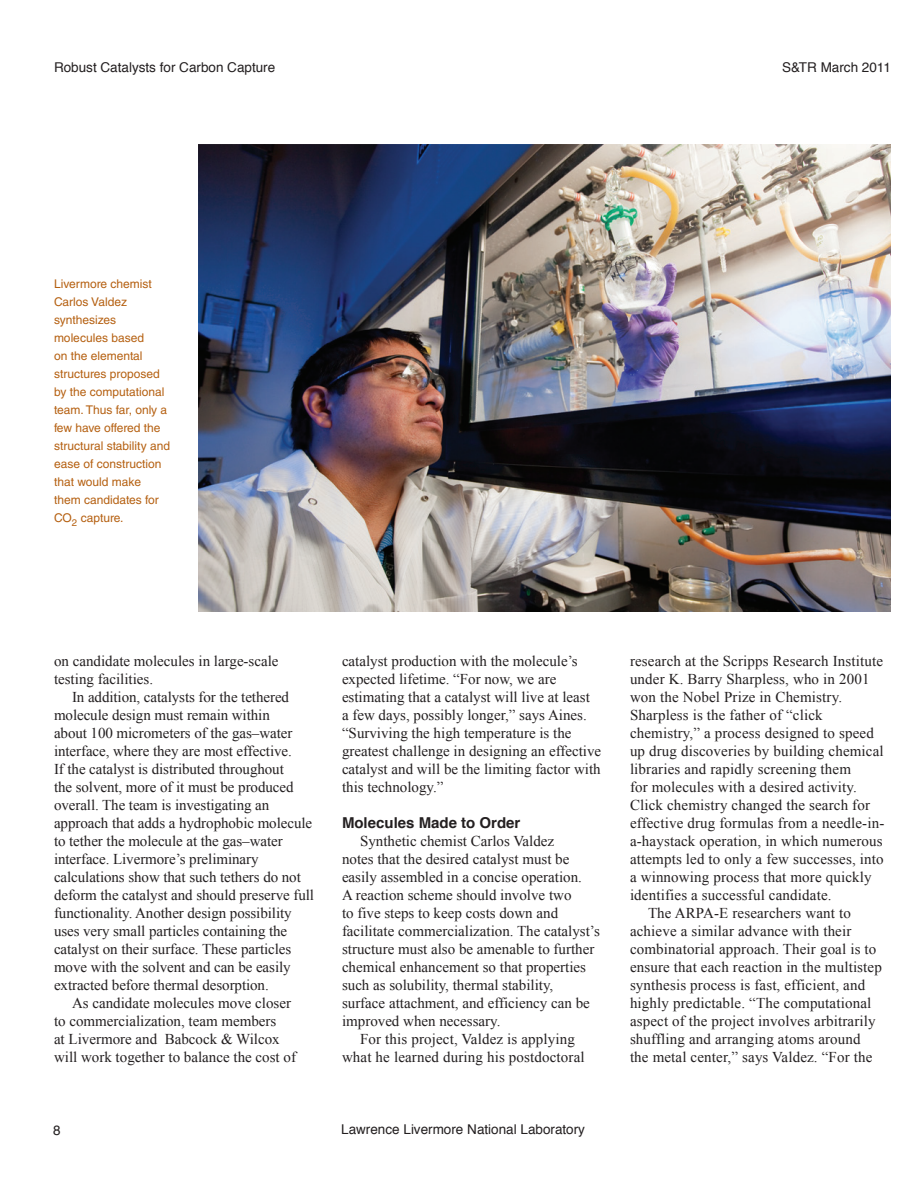
<style>
.page{position:relative;width:918px;height:1188px;background:#fff}
.page>*{position:absolute;margin:0;border:0;box-sizing:border-box;transform-origin:0 0}
.STR_general_text{font:15px/18px "Times New Roman";color:#231f20}
.STR_lev1_head{font:700 15px "Helvetica";color:#231f20}
.t1{font:13.5px "Helvetica";color:#231f20}
.STR_Captions{font:12px/18px "Helvetica LT Std";color:#b56011}
</style>
<div class="page">
<img style="left:198px;top:144px;width:693px;height:468px">
<p class="t1" style="left:54px;top:57px;width:223px">Robust Catalysts for Carbon Capture</p>
<p class="t1" style="left:782px;top:57px;width:110px">S&amp;TR March 2011</p>
<p class="STR_Captions" style="left:54px;top:275px;width:118px">Livermore chemist<br>Carlos Valdez synthesizes molecules based<br>on the elemental structures proposed by the computational team. Thus far, only a few have offered the structural stability and ease of construction that would make them candidates for<br>CO<sub>2</sub> capture.</p>
<p class="STR_general_text" style="left:54px;top:652px;width:226px">on candidate molecules in large-scale testing facilities.</p>
<p class="STR_general_text" style="left:54px;top:688px;width:262px;text-indent:18px">In addition, catalysts for the tethered molecule design must remain within<br>about 100 micrometers of the gas–water interface, where they are most effective.<br>If the catalyst is distributed throughout<br>the solvent, more of it must be produced overall. The team is investigating an approach that adds a hydrophobic molecule to tether the molecule at the gas–water interface. Livermore’s preliminary calculations show that such tethers do not deform the catalyst and should preserve full functionality. Another design possibility uses very small particles containing the catalyst on their surface. These particles move with the solvent and can be easily extracted before thermal desorption.</p>
<p class="STR_general_text" style="left:54px;top:994px;width:244px;text-indent:18px">As candidate molecules move closer to commercialization, team members<br>at Livermore and Babcock &amp; Wilcox will work together to balance the cost of</p>
<p class="STR_general_text" style="left:342px;top:652px;width:261px">catalyst production with the molecule’s expected lifetime. “For now, we are estimating that a catalyst will live at least<br>a few days, possibly longer,” says Aines. “Surviving the high temperature is the greatest challenge in designing an effective catalyst and will be the limiting factor with this technology.”</p>
<p class="STR_lev1_head" style="left:342px;top:811px;width:180px">Molecules Made to Order</p>
<p class="STR_general_text" style="left:342px;top:832px;width:259px;text-indent:18px">Synthetic chemist Carlos Valdez<br>notes that the desired catalyst must be easily assembled in a concise operation.<br>A reaction scheme should involve two<br>to five steps to keep costs down and facilitate commercialization. The catalyst’s structure must also be amenable to further chemical enhancement so that properties such as solubility, thermal stability, surface attachment, and efficiency can be improved when necessary.</p>
<p class="STR_general_text" style="left:342px;top:1030px;width:244px;text-align:center">For this project, Valdez is applying what he learned during his postdoctoral</p>
<p class="t1" style="left:53px;top:1119px;width:9px">8</p>
<p class="t1" style="left:341px;top:1119px;width:245px">Lawrence Livermore National Laboratory</p>
<p class="STR_general_text" style="left:630px;top:652px;width:256px">research at the Scripps Research Institute under K. Barry Sharpless, who in 2001 won the Nobel Prize in Chemistry.<br>Sharpless is the father of “click chemistry,” a process designed to speed up drug discoveries by building chemical libraries and rapidly screening them<br>for molecules with a desired activity.<br>Click chemistry changed the search for effective drug formulas from a needle-in&shy;a-haystack operation, in which numerous attempts led to only a few successes, into a winnowing process that more quickly identifies a successful candidate.</p>
<p class="STR_general_text" style="left:630px;top:904px;width:253px;text-indent:18px">The ARPA-E researchers want to achieve a similar advance with their combinatorial approach. Their goal is to ensure that each reaction in the multistep synthesis process is fast, efficient, and highly predictable. “The computational aspect of the project involves arbitrarily shuffling and arranging atoms around the metal center,” says Valdez. “For the</p>
</div>
